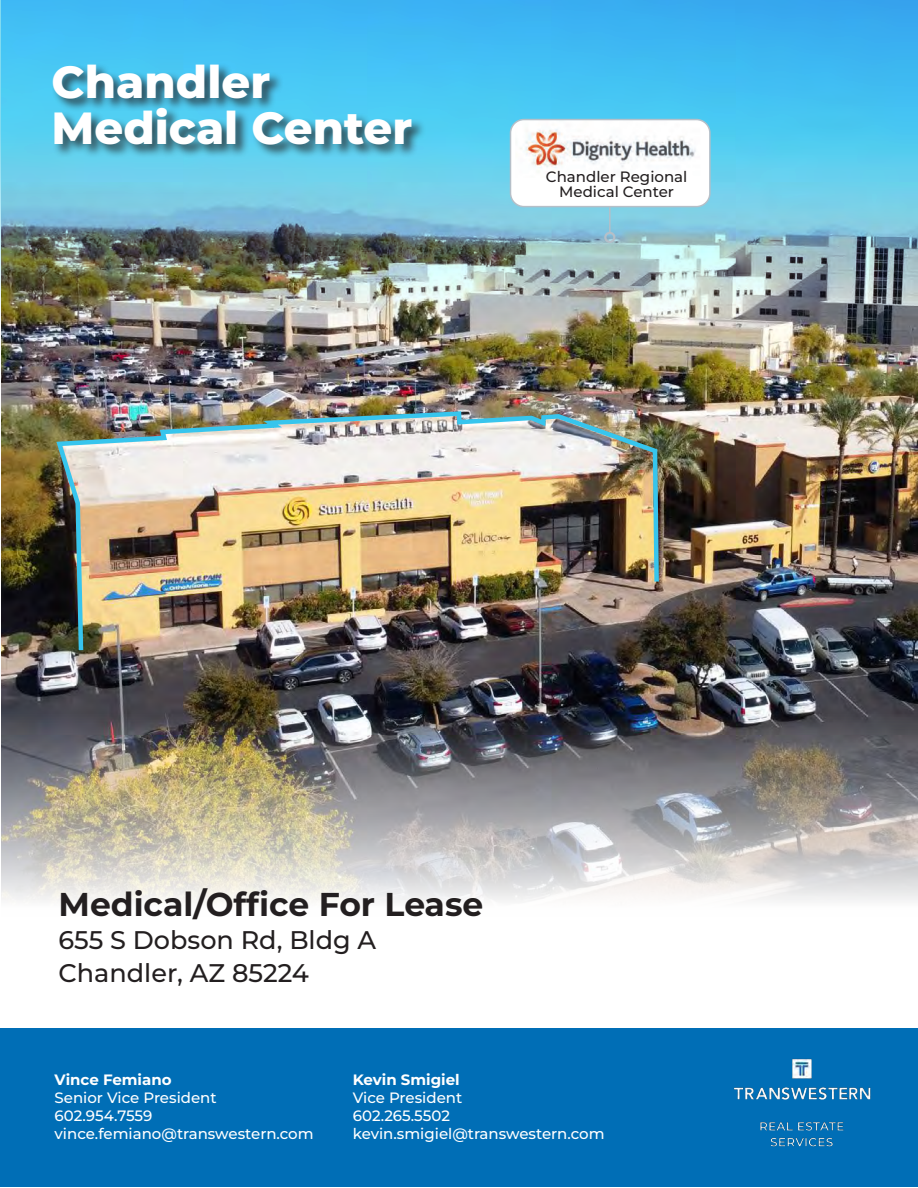
<style>
.page{position:relative;width:918px;height:1188px;background:#fff}
.page>*{position:absolute;margin:0;border:0;box-sizing:border-box;transform-origin:0 0}
.t1{font:800 45px "Montserrat";color:#fff}
.t2{font:700 33px "Montserrat";color:#231f20}
.t3{font:500 25.5px "Montserrat";color:#231f20}
.t4{font:500 15px "Montserrat";color:#fff}
.t5{font:500 15px "Montserrat";color:#231f20}
.t6{font:700 15px "Montserrat";color:#fff}
</style>
<div class="page">
<img style="left:1px;top:351px;width:917px;height:550px">
<div style="left:0;top:1029px;width:918px;height:158px;background:#006eb6"></div>
<img style="left:0;top:0;width:918px;height:351px">
<img style="left:722px;top:1028px;width:159px;height:119px">
<img style="left:53px;top:409px;width:608px;height:246px">
<div style="left:511px;top:120px;width:199px;height:87px;background:#fff;border-radius:14px"></div>
<img style="left:515px;top:120px;width:190px;height:48px">
<div style="left:510px;top:119px;width:201px;height:88px;border:2px solid #b5bfc8;border-radius:14px"></div>
<hr style="left:609px;top:207px;width:2px;height:26px;background:#b5bfc8">
<div style="left:604px;top:232px;width:11px;height:11px;border:2px solid #b5bfc8;border-radius:50%"></div>
<div style="left:52px;top:63px;width:374px;height:96px;background:#231f20;opacity:.75"></div>
<p class="t1" style="left:52px;top:52px;width:220px">Chandler</p>
<p class="t1" style="left:52px;top:98px;width:362px">Medical Center</p>
<p class="t5" style="left:546px;top:167px;width:143px">Chandler Regional</p>
<p class="t5" style="left:559px;top:182px;width:116px">Medical Center</p>
<p class="t2" style="left:58px;top:882px;width:426px">Medical/Office For Lease</p>
<p class="t3" style="left:58px;top:923px;width:319px">655 S Dobson Rd, Bldg A</p>
<p class="t3" style="left:58px;top:956px;width:252px">Chandler, AZ 85224</p>
<p class="t6" style="left:55px;top:1070px;width:119px">Vince Femiano</p>
<p class="t4" style="left:55px;top:1088px;width:164px">Senior Vice President</p>
<p class="t4" style="left:55px;top:1106px;width:99px">602.954.7559</p>
<p class="t4" style="left:55px;top:1124px;width:261px">vince.femiano@transwestern.com</p>
<p class="t6" style="left:353px;top:1070px;width:108px">Kevin Smigiel</p>
<p class="t4" style="left:353px;top:1088px;width:111px">Vice President</p>
<p class="t4" style="left:353px;top:1106px;width:99px">602.265.5502</p>
<p class="t4" style="left:353px;top:1124px;width:253px">kevin.smigiel@transwestern.com</p>
</div>
